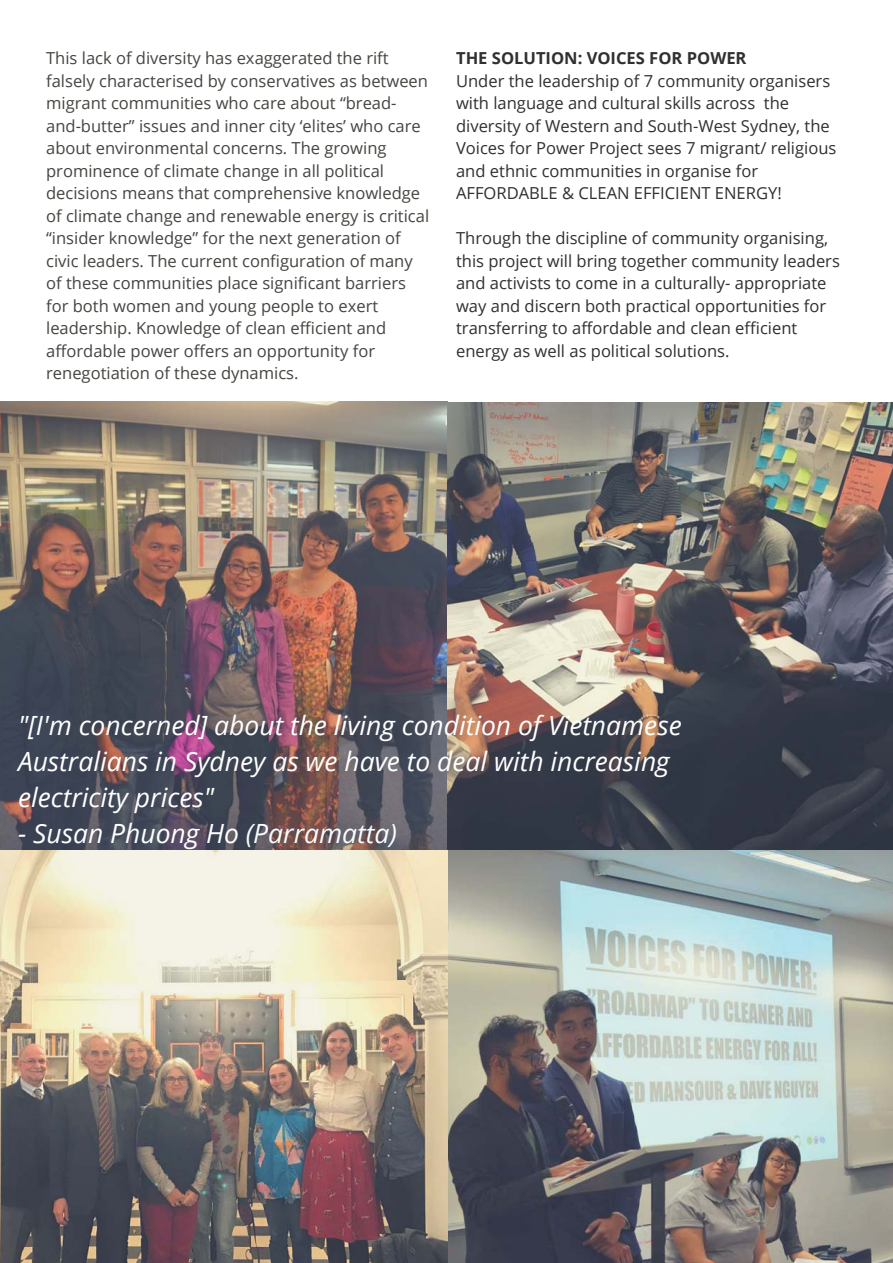
<style>
.page{position:relative;width:893px;height:1263px;background:#fff}
.page>*{position:absolute;margin:0;border:0;box-sizing:border-box;transform-origin:0 0}
.t1{font:italic 26.55px/36px "Open Sans";color:#fff}
.t2{font:16.5px/22.5px "Open Sans";color:#444440}
.t3{font:16.5px/22.5px "Open Sans";color:#312f30}
.t4{font:700 16.5px "Open Sans";color:#312f30}
.s1{color:#f7fcfd}
</style>
<div class="page">
<img style="left:0;top:402px;width:893px;height:861px">
<p class="t2" style="left:46px;top:47px;width:384px">This lack of diversity has exaggerated the rift falsely characterised by conservatives as between migrant communities who care about “bread&shy;and-butter” issues and inner city ‘elites’ who care about environmental concerns. The growing prominence of climate change in all political decisions means that comprehensive knowledge of climate change and renewable energy is critical “insider knowledge” for the next generation of civic leaders. The current configuration of many of these communities place significant barriers for both women and young people to exert leadership. Knowledge of clean efficient and affordable power offers an opportunity for renegotiation of these dynamics.</p>
<p class="t4" style="left:456px;top:47px;width:292px">THE SOLUTION: VOICES FOR POWER</p>
<p class="t3" style="left:456px;top:69px;width:382px">Under the leadership of 7 community organisers with language and cultural skills across the diversity of Western and South-West Sydney, the Voices for Power Project sees 7 migrant/ religious and ethnic communities in organise for AFFORDABLE &amp; CLEAN EFFICIENT ENERGY!</p>
<p class="t3" style="left:456px;top:227px;width:385px">Through the discipline of community organising, this project will bring together community leaders and activists to come in a culturally- appropriate way and discern both practical opportunities for transferring to affordable and clean efficient energy as well as political solutions.</p>
<h1 class="t1" style="left:18px;top:707px;width:665px">"[I'm concerned] about the living condition of Vietnamese<br>Australians in Sydney as we have to deal with increasing electricity prices"</h1>
<h1 class="t1" style="left:18px;top:815px;width:380px">- Susan Phuong Ho <span class="s1">(Parramatta)</span></h1>
</div>
